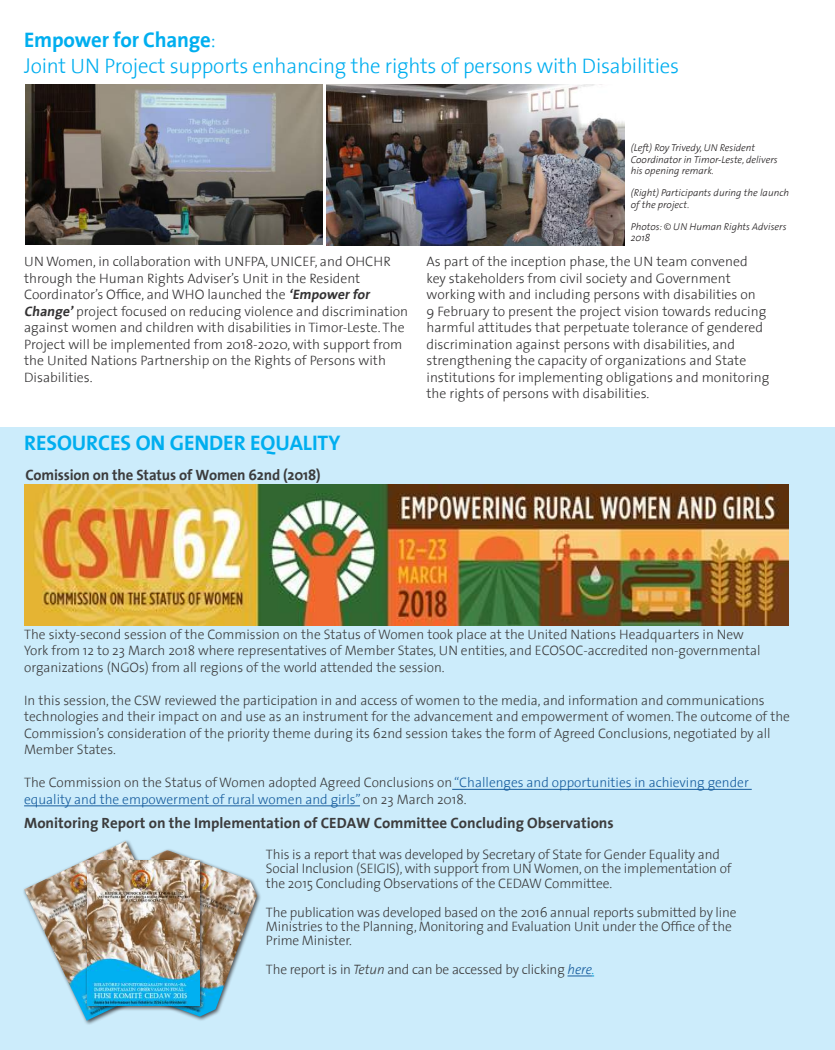
<style>
.page{position:relative;width:835px;height:1050px;background:#fff}
.page>*{position:absolute;margin:0;border:0;box-sizing:border-box;transform-origin:0 0}
.t1{font:300 21.25px/25.5px "The Sans";letter-spacing:-.01em;color:#00aeef}
.t2{font:700 21.25px "The Sans";letter-spacing:-.005em;color:#00aeef}
.t3{font:700 15px "The Sans";color:#3c3c3d}
.t4{font:300 13.75px/16.5px "The Sans";color:#3c3c3d}
.t5{font:300 13.75px/16.5px "The Sans";color:#333233}
.t6{font:300 13.75px/16.5px "The Sans";color:#175d9e}
.t7{font:italic 300 10px/11.2px "The Sans";color:#231f20}
.s1{font-weight:700}
.s2{color:#3c3c3d}
.s3{font-style:italic}
.s4{font-style:italic;color:#175d9e}
.s5{font-style:italic;color:#009ad3}
</style>
<div class="page">
<hr style="left:834px;top:882px;width:1px;height:168px;background:#009ad3">
<div style="left:0;top:428px;width:834px;height:622px;background:#ccecfb"></div>
<svg style="left:567px;top:976px;width:27px;height:1px"></svg>
<img style="left:24px;top:485px;width:764px;height:141px">
<hr style="left:452px;top:789px;width:299px;height:1px;background:#175d9e">
<hr style="left:24px;top:806px;width:336px;height:1px;background:#175d9e">
<img style="left:24px;top:841px;width:109px;height:180px">
<div style="left:108px;top:848px;width:154px;height:174px;background:#231f20;opacity:.75"></div>
<img style="left:110px;top:850px;width:147px;height:167px">
<div style="left:85px;top:858px;width:120px;height:153px;background:#231f20;opacity:.75"></div>
<img style="left:87px;top:861px;width:113px;height:145px">
<hr style="left:834px;top:0;width:1px;height:578px;background:#ccecfb">
<img style="left:25px;top:84px;width:297px;height:161px">
<img style="left:326px;top:84px;width:298px;height:161px">
<h1 class="t1" style="left:24px;top:27px;width:656px"><span class="s1">Empower for Change</span>:<br>Joint UN Project supports enhancing the rights of persons with Disabilities</h1>
<p class="t5" style="left:24px;top:253px;width:385px">UN Women, in collaboration with UNFPA, UNICEF, and OHCHR through the Human Rights Adviser’s Unit in the Resident Coordinator’s Office, and WHO launched the <span class="s1">‘Empowerfor Change’</span>project focused on reducing violence and discrimination against women and children with disabilities in Timor-Leste. The Project will be implemented from 2018-2020, with support from the United Nations Partnership on the Rights of Persons with Disabilities.</p>
<h1 class="t2" style="left:24px;top:425px;width:317px">RESOURCES ON GENDER EQUALITY</h1>
<p class="t3" style="left:25px;top:462px;width:297px">Comission on the Status of Women 62nd (2018)</p>
<p class="t7" style="left:630px;top:142px;width:148px">(Left) Roy Trivedy, UN Resident<br>Coordinator in Timor-Leste, delivers his opening remark.</p>
<p class="t7" style="left:630px;top:187px;width:160px">(Right) Participants during the launch of the project.</p>
<p class="t7" style="left:630px;top:221px;width:157px">Photos: © UN Human Rights Advisers<br>2018</p>
<p class="t5" style="left:426px;top:253px;width:344px">As part of the inception phase, the UN team convened key stakeholders from civil society and Government working with and including persons with disabilities on<br>9 February to present the project vision towards reducing harmful attitudes that perpetuate tolerance of gendered discrimination against persons with disabilities, and strengthening the capacity of organizations and State institutions for implementing obligations and monitoring the rights of persons with disabilities.</p>
<p class="t4" style="left:24px;top:626px;width:737px">The sixty-second session of the Commission on the Status of Women took place at the United Nations Headquarters in New<br>York from 12 to 23 March 2018 where representatives of Member States, UN entities, and ECOSOC-accredited non-governmental organizations (NGOs) from all regions of the world attended the session.</p>
<p class="t4" style="left:24px;top:692px;width:767px">In this session, the CSW reviewed the participation in and access of women to the media, and information and communications technologies and their impact on and use as an instrument for the advancement and empowerment of women. The outcome of the Commission’s consideration of the priority theme during its 62nd session takes the form of Agreed Conclusions, negotiated by all Member States.</p>
<p class="t6" style="left:24px;top:774px;width:725px"><span class="s2">The Commission on the Status of Women adopted Agreed Conclusions on</span> “Challenges and opportunities in achieving gender equality and the empowerment of rural women and girls” <span class="s2">on 23 March 2018.</span></p>
<p class="t3" style="left:24px;top:811px;width:591px">Monitoring Report on the Implementation of CEDAW Committee Concluding Observations</p>
<p class="t4" style="left:266px;top:847px;width:467px;line-height:14.4px">This is a report that was developed by Secretary of State for Gender Equality and<br>Social Inclusion (SEIGIS), with support from UN Women, on the implementation of the 2015 Concluding Observations of the CEDAW Committee.</p>
<p class="t4" style="left:266px;top:904px;width:472px;line-height:14.4px">The publication was developed based on the 2016 annual reports submitted by line<br>Ministries to the Planning, Monitoring and Evaluation Unit under the Office of the<br>Prime Minister.</p>
<p class="t4" style="left:266px;top:961px;width:330px">The report is in <span class="s3">Tetun</span> and can be accessed by clicking <span class="s4">here</span><span class="s5">.</span></p>
</div>
